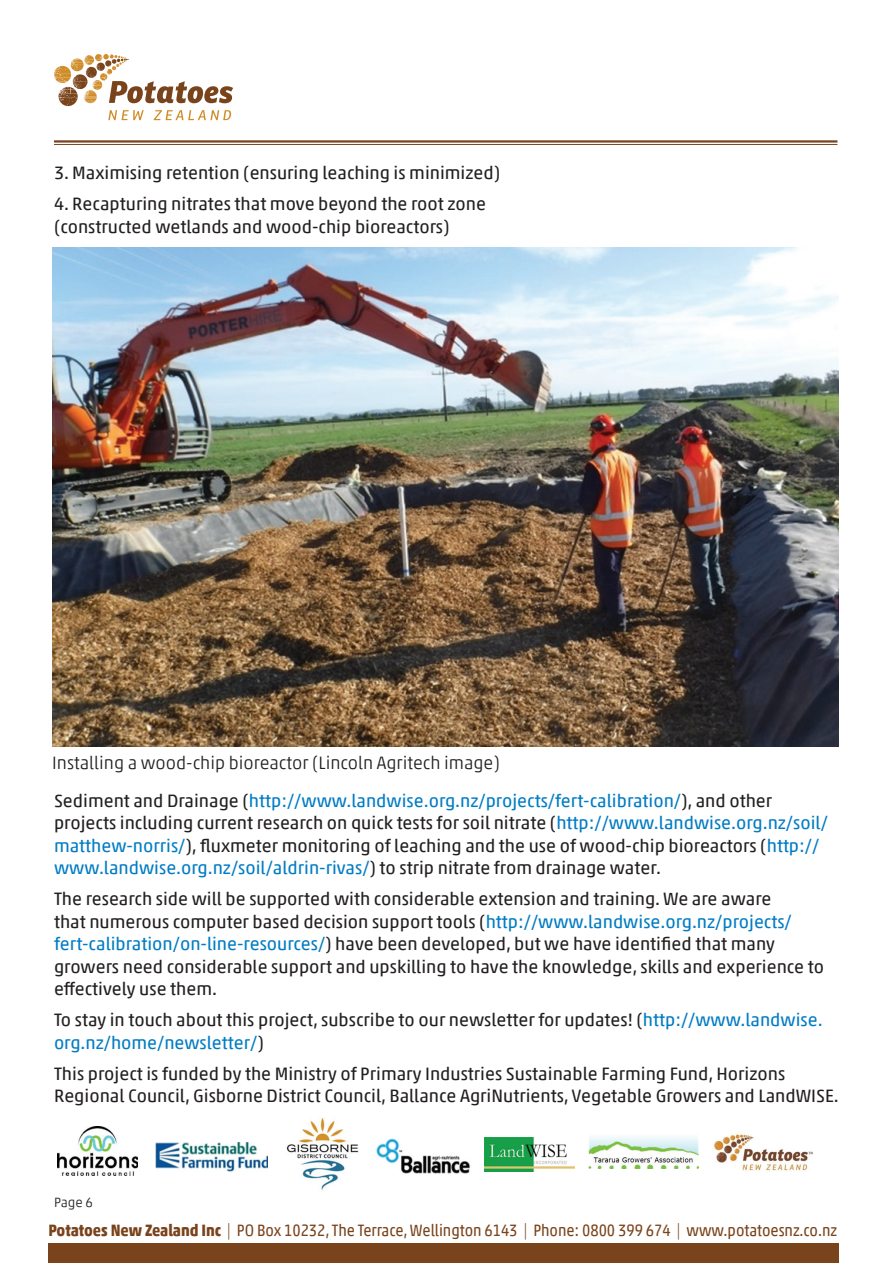
<style>
.page{position:relative;width:893px;height:1263px;background:#fff}
.page>*{position:absolute;margin:0;border:0;box-sizing:border-box;transform-origin:0 0}
.t1{font:18px/22.5px "Akko Pro";color:#231f20}
.t2{font:18px/37.3px "Akko Pro";color:#007cc4}
.t3{font:16.5px "Akko Pro";letter-spacing:-.005em;color:#79431b;scale:.9 1}
.t4{font:300 13.5px "Akko Pro";color:#231f20}
.s1{font-weight:300;color:#231f20}
.s2{color:#231f20}
.s3{color:#007cc4}
.s4{font-weight:700}
.s5{font-weight:300}
</style>
<div class="page">
<img style="left:53px;top:248px;width:786px;height:498px">
<img style="left:58px;top:1126px;width:80px;height:50px">
<img style="left:155px;top:1143px;width:113px;height:28px">
<img style="left:287px;top:1117px;width:72px;height:73px">
<img style="left:376px;top:1138px;width:94px;height:36px">
<img style="left:484px;top:1137px;width:90px;height:34px">
<img style="left:588px;top:1136px;width:110px;height:33px">
<img style="left:713px;top:1134px;width:100px;height:37px">
<svg style="left:54px;top:54px;width:179px;height:66px"></svg>
<hr style="left:54px;top:140px;width:783px;height:3px;background:#79431b">
<hr style="left:54px;top:144px;width:783px;height:1px;background:#79431b">
<div style="left:48px;top:1243px;width:791px;height:20px;background:#79431b"></div>
<p class="t1" style="left:54px;top:162px;width:448px">3. Maximising retention (ensuring leaching is minimized)</p>
<p class="t1" style="left:54px;top:193px;width:433px">4. Recapturing nitrates that move beyond the root zone (constructed wetlands and wood-chip bioreactors)</p>
<p class="t2" style="left:52px;top:744px;width:721px"><span class="s1">Installing a wood-chip bioreactor (Lincoln Agritech image)<br></span><span class="s2">Sediment and Drainage (</span>http://www.landwise.org.nz/projects/fert-calibration/<span class="s2">), and other</span></p>
<p class="t1" style="left:54px;top:811px;width:775px">projects including current research on quick tests for soil nitrate (<span class="s3">http://www.landwise.org.nz/soil/ matthew-norris/</span>), fluxmeter monitoring of leaching and the use of wood-chip bioreactors (<span class="s3">http:// www.landwise.org.nz/soil/aldrin-rivas/</span>) to strip nitrate from drainage water.</p>
<p class="t1" style="left:54px;top:887px;width:772px">The research side will be supported with considerable extension and training. We are aware<br>that numerous computer based decision support tools (<span class="s3">http://www.landwise.org.nz/projects/ fert-calibration/on-line-resources/</span>) have been developed, but we have identified that many growers need considerable support and upskilling to have the knowledge, skills and experience to effectively use them.</p>
<p class="t1" style="left:54px;top:1008px;width:770px">To stay in touch about this project, subscribe to our newsletter for updates! (<span class="s3">http://www.landwise. org.nz/home/newsletter/</span>)</p>
<p class="t1" style="left:54px;top:1062px;width:786px">This project is funded by the Ministry of Primary Industries Sustainable Farming Fund, Horizons<br>Regional Council, Gisborne District Council, Ballance AgriNutrients, Vegetable Growers and LandWISE.</p>
<p class="t4" style="left:54px;top:1194px;width:40px">Page 6</p>
<p class="t3" style="left:48px;top:1220px;width:878px"><span class="s4">Potatoes New Zealand Inc</span> <span class="s5">|</span> PO Box 10232, The Terrace, Wellington 6143 <span class="s5">|</span> Phone: 0800 399 674 <span class="s5">|</span> www.potatoesnz.co.nz</p>
</div>
